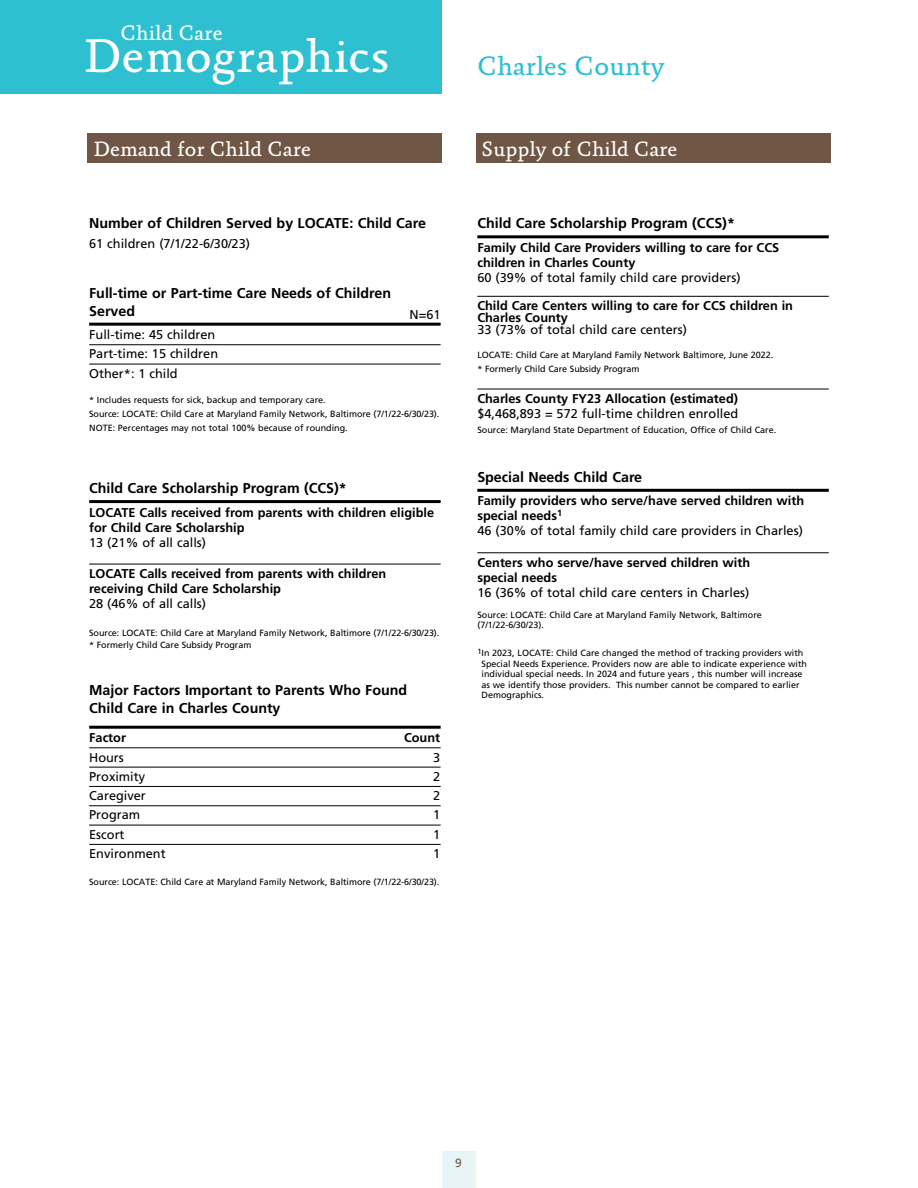
<style>
.page{position:relative;width:918px;height:1188px;background:#fff}
.page>*{position:absolute;margin:0;border:0;box-sizing:border-box;transform-origin:0 0}
.t1{font:47.85px "Absara";letter-spacing:.005em;color:#fff}
.t2{font:27px "Absara";color:#2ec0d0}
.t3{font:21.3px "Absara";color:#fff}
.t4{font:21px "Absara";color:#fff}
.chartheads{font:700 14.25px/18px "Frutiger";color:#000}
.subchart{font:700 12.75px/15px "Frutiger";color:#000}
.textchart{font:700 12.75px/15px "Frutiger";color:#000}
.textchart-2{font:12.75px/15px "Frutiger";color:#000}
.subchart-2{font:12.75px "Frutiger";color:#000}
.t5{font:12px "Frutiger";color:#705745}
.textchart-3{font:9px/10.5px "Frutiger";color:#000}
.s1{font-weight:400}
.s2{font-weight:700}
</style>
<div class="page">
<hr style="left:89px;top:323px;width:352px;height:3px;background:#000">
<hr style="left:89px;top:344px;width:352px;height:1px;background:#000">
<hr style="left:89px;top:364px;width:352px;height:1px;background:#000">
<hr style="left:89px;top:500px;width:352px;height:3px;background:#000">
<hr style="left:89px;top:564px;width:352px;height:1px;background:#000">
<hr style="left:89px;top:726px;width:352px;height:3px;background:#000">
<hr style="left:89px;top:748px;width:352px;height:1px;background:#000">
<hr style="left:89px;top:767px;width:352px;height:1px;background:#000">
<hr style="left:89px;top:786px;width:352px;height:1px;background:#000">
<hr style="left:89px;top:806px;width:352px;height:1px;background:#000">
<hr style="left:89px;top:825px;width:352px;height:1px;background:#000">
<hr style="left:89px;top:844px;width:352px;height:1px;background:#000">
<hr style="left:477px;top:235px;width:352px;height:3px;background:#000">
<hr style="left:477px;top:296px;width:352px;height:1px;background:#000">
<hr style="left:477px;top:389px;width:352px;height:1px;background:#000">
<hr style="left:477px;top:489px;width:352px;height:3px;background:#000">
<hr style="left:477px;top:553px;width:352px;height:1px;background:#000">
<div style="left:88px;top:133px;width:354px;height:30px;background:#705745"></div>
<div style="left:476px;top:133px;width:354px;height:30px;background:#705745"></div>
<div style="left:442px;top:1151px;width:34px;height:37px;background:#e7f5f6"></div>
<div style="left:0;top:0;width:441px;height:93px;background:#2ec0d0"></div>
<p class="t3" style="left:121px;top:20px;width:104px">Child Care</p>
<p class="t1" style="left:83px;top:28px;width:308px">Demographics</p>
<p class="t2" style="left:477px;top:50px;width:188px">Charles County</p>
<p class="t4" style="left:93px;top:137px;width:219px">Demand for Child Care</p>
<p class="t4" style="left:482px;top:137px;width:197px">Supply of Child Care</p>
<p class="chartheads" style="left:89px;top:214px;width:338px">Number of Children Served by LOCATE: Child Care</p>
<p class="textchart-2" style="left:89px;top:235px;width:162px">61 children (7/1/22-6/30/23)</p>
<p class="chartheads" style="left:89px;top:283px;width:304px">Full-time or Part-time Care Needs of Children<br>Served</p>
<p class="subchart-2" style="left:89px;top:327px;width:128px">Full-time: 45 children</p>
<p class="textchart-2" style="left:89px;top:346px;width:130px">Part-time: 15 children</p>
<p class="textchart-2" style="left:89px;top:366px;width:90px">Other*: 1 child</p>
<p class="textchart-3" style="left:89px;top:395px;width:238px">* Includes requests for sick, backup and temporary care.</p>
<p class="textchart-3" style="left:89px;top:409px;width:352px">Source: LOCATE: Child Care at Maryland Family Network, Baltimore (7/1/22-6/30/23).</p>
<p class="textchart-3" style="left:89px;top:423px;width:260px">NOTE: Percentages may not total 100% because of rounding.</p>
<p class="subchart-2" style="left:410px;top:307px;width:33px">N=61</p>
<p class="chartheads" style="left:89px;top:479px;width:259px">Child Care Scholarship Program (CCS)*</p>
<p class="subchart" style="left:89px;top:505px;width:346px">LOCATE Calls received from parents with children eligible for Child Care Scholarship<br><span class="s1">13 (21% of all calls)</span></p>
<p class="textchart" style="left:89px;top:566px;width:299px">LOCATE Calls received from parents with children receiving Child Care Scholarship<br><span class="s1">28 (46% of all calls)</span></p>
<p class="textchart-3" style="left:89px;top:627px;width:352px;line-height:12px">Source: LOCATE: Child Care at Maryland Family Network, Baltimore (7/1/22-6/30/23). * Formerly Child Care Subsidy Program</p>
<p class="chartheads" style="left:89px;top:680px;width:320px">Major Factors Important to Parents Who Found<br>Child Care in Charles County</p>
<p class="subchart" style="left:89px;top:730px;width:38px">Factor</p>
<p class="subchart" style="left:404px;top:730px;width:38px">Count</p>
<p class="textchart-2" style="left:89px;top:749px;width:36px">Hours</p>
<p class="textchart-2" style="left:433px;top:749px;width:9px">3</p>
<p class="textchart-2" style="left:89px;top:769px;width:57px">Proximity</p>
<p class="textchart-2" style="left:433px;top:769px;width:9px">2</p>
<p class="textchart-2" style="left:89px;top:788px;width:58px">Caregiver</p>
<p class="textchart-2" style="left:433px;top:788px;width:9px">2</p>
<p class="textchart-2" style="left:89px;top:807px;width:53px">Program</p>
<p class="textchart-2" style="left:433px;top:807px;width:9px">1</p>
<p class="textchart-2" style="left:89px;top:827px;width:37px">Escort</p>
<p class="textchart-2" style="left:433px;top:827px;width:9px">1</p>
<p class="textchart-2" style="left:89px;top:846px;width:78px">Environment</p>
<p class="textchart-2" style="left:433px;top:846px;width:9px">1</p>
<p class="textchart-3" style="left:89px;top:876px;width:352px">Source: LOCATE: Child Care at Maryland Family Network, Baltimore (7/1/22-6/30/23).</p>
<p class="chartheads" style="left:477px;top:214px;width:259px">Child Care Scholarship Program (CCS)*</p>
<p class="subchart" style="left:477px;top:240px;width:303px">Family Child Care Providers willing to care for CCS children in Charles County<br><span class="s1">60 (39% of total family child care providers)</span></p>
<p class="textchart" style="left:477px;top:299px;width:317px;line-height:12px">Child Care Centers willing to care for CCS children in<br>Charles County<br><span class="s1">33 (73% of total child care centers)</span></p>
<p class="textchart-3" style="left:477px;top:348px;width:297px;line-height:13.5px">LOCATE: Child Care at Maryland Family Network Baltimore, June 2022. * Formerly Child Care Subsidy Program</p>
<p class="textchart-2" style="left:477px;top:391px;width:263px"><span class="s2">Charles County FY23 Allocation (estimated) </span>$4,468,893 = 572 full-time children enrolled</p>
<p class="textchart-3" style="left:477px;top:424px;width:300px">Source: Maryland State Department of Education, Office of Child Care.</p>
<p class="chartheads" style="left:477px;top:468px;width:166px">Special Needs Child Care</p>
<p class="subchart" style="left:477px;top:493px;width:328px">Family providers who serve/have served children with special needs<sup>1<br></sup><span class="s1">46 (30% of total family child care providers in Charles)</span></p>
<p class="textchart" style="left:477px;top:554px;width:274px">Centers who serve/have served children with special needs<br><span class="s1">16 (36% of total child care centers in Charles)</span></p>
<p class="textchart-3" style="left:477px;top:609px;width:286px">Source: LOCATE: Child Care at Maryland Family Network, Baltimore (7/1/22-6/30/23).</p>
<p class="textchart-3" style="left:482px;top:648px;width:327px;text-indent:-4px"><sup>1</sup>In 2023, LOCATE: Child Care changed the method of tracking providers with Special Needs Experience. Providers now are able to indicate experience with individual special needs. In 2024 and future years , this number will increase as we identify those providers. This number cannot be compared to earlier Demographics.</p>
<p class="t5" style="left:455px;top:1155px;width:8px">9</p>
</div>
